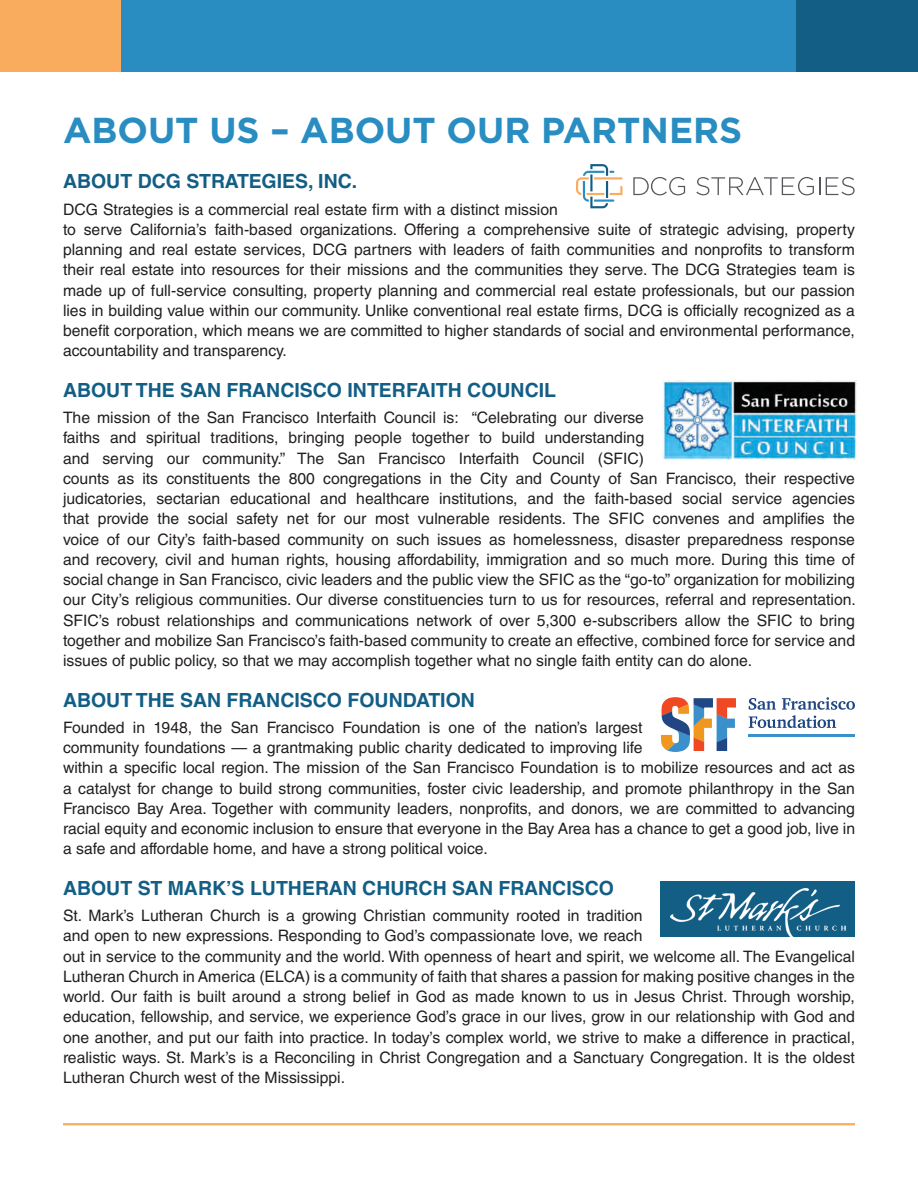
<style>
.page{position:relative;width:918px;height:1188px;background:#fff}
.page>*{position:absolute;margin:0;border:0;box-sizing:border-box;transform-origin:0 0}
.t1{font:700 36px "Gotham";color:#298dc1}
.t2{font:700 19.5px "Helvetica LT Std";color:#135e85}
.t3{font:15.75px/20.2px "Helvetica LT Std";color:#231f20}
</style>
<div class="page">
<img style="left:662px;top:380px;width:194px;height:79px">
<svg style="left:749px;top:697px;width:106px;height:31px"></svg>
<hr style="left:749px;top:735px;width:106px;height:2px;background:#3990cb">
<svg style="left:661px;top:697px;width:75px;height:55px"></svg>
<div style="left:661px;top:881px;width:194px;height:56px;background:#135e85"></div>
<img style="left:671px;top:888px;width:174px;height:49px">
<hr style="left:63px;top:1123px;width:792px;height:2px;background:#faac5e">
<div style="left:0;top:0;width:918px;height:72px;background:#298dc1"></div>
<div style="left:0;top:0;width:122px;height:72px;background:#faac5e"></div>
<div style="left:796px;top:0;width:122px;height:72px;background:#135e85"></div>
<svg style="left:576px;top:164px;width:46px;height:44px"></svg>
<svg style="left:633px;top:177px;width:52px;height:18px"></svg>
<svg style="left:696px;top:177px;width:124px;height:18px"></svg>
<svg style="left:826px;top:177px;width:29px;height:18px"></svg>
<h1 class="t1" style="left:63px;top:110px;width:681px">ABOUT US – ABOUT OUR PARTNERS</h1>
<p class="t2" style="left:63px;top:170px;width:296px">ABOUT DCG STRATEGIES, INC.</p>
<p class="t3" style="left:63px;top:199px;width:794px">DCG Strategies is a commercial real estate firm with a distinct mission<br>to serve California’s faith-based organizations. Offering a comprehensive suite of strategic advising, property planning and real estate services, DCG partners with leaders of faith communities and nonprofits to transform their real estate into resources for their missions and the communities they serve. The DCG Strategies team is made up of full-service consulting, property planning and commercial real estate professionals, but our passion lies in building value within our community. Unlike conventional real estate firms, DCG is officially recognized as a benefit corporation, which means we are committed to higher standards of social and environmental performance, accountability and transparency.</p>
<p class="t2" style="left:63px;top:378px;width:495px">ABOUT THE SAN FRANCISCO INTERFAITH COUNCIL</p>
<p class="t3" style="left:63px;top:407px;width:795px">The mission of the San Francisco Interfaith Council is: “Celebrating our diverse<br>faiths and spiritual traditions, bringing people together to build understanding<br>and serving our community.” The San Francisco Interfaith Council (SFIC)<br>counts as its constituents the 800 congregations in the City and County of San Francisco, their respective judicatories, sectarian educational and healthcare institutions, and the faith-based social service agencies that provide the social safety net for our most vulnerable residents. The SFIC convenes and amplifies the voice of our City’s faith-based community on such issues as homelessness, disaster preparedness response and recovery, civil and human rights, housing affordability, immigration and so much more. During this time of social change in San Francisco, civic leaders and the public view the SFIC as the “go-to” organization for mobilizing our City’s religious communities. Our diverse constituencies turn to us for resources, referral and representation.<br>SFIC’s robust relationships and communications network of over 5,300 e-subscribers allow the SFIC to bring together and mobilize San Francisco’s faith-based community to create an effective, combined force for service and issues of public policy, so that we may accomplish together what no single faith entity can do alone.</p>
<p class="t2" style="left:63px;top:688px;width:413px">ABOUT THE SAN FRANCISCO FOUNDATION</p>
<p class="t3" style="left:63px;top:717px;width:794px">Founded in 1948, the San Francisco Foundation is one of the nation’s largest<br>community foundations — a grantmaking public charity dedicated to improving life<br>within a specific local region. The mission of the San Francisco Foundation is to mobilize resources and act as a catalyst for change to build strong communities, foster civic leadership, and promote philanthropy in the San Francisco Bay Area. Together with community leaders, nonprofits, and donors, we are committed to advancing racial equity and economic inclusion to ensure that everyone in the Bay Area has a chance to get a good job, live in a safe and affordable home, and have a strong political voice.</p>
<p class="t2" style="left:63px;top:876px;width:553px">ABOUT ST MARK’S LUTHERAN CHURCH SAN FRANCISCO</p>
<p class="t3" style="left:63px;top:905px;width:794px">St. Mark’s Lutheran Church is a growing Christian community rooted in tradition<br>and open to new expressions. Responding to God’s compassionate love, we reach<br>out in service to the community and the world. With openness of heart and spirit, we welcome all. The Evangelical Lutheran Church in America (ELCA) is a community of faith that shares a passion for making positive changes in the world. Our faith is built around a strong belief in God as made known to us in Jesus Christ. Through worship, education, fellowship, and service, we experience God’s grace in our lives, grow in our relationship with God and one another, and put our faith into practice. In today’s complex world, we strive to make a difference in practical, realistic ways. St. Mark’s is a Reconciling in Christ Congregation and a Sanctuary Congregation. It is the oldest Lutheran Church west of the Mississippi.</p>
</div>
